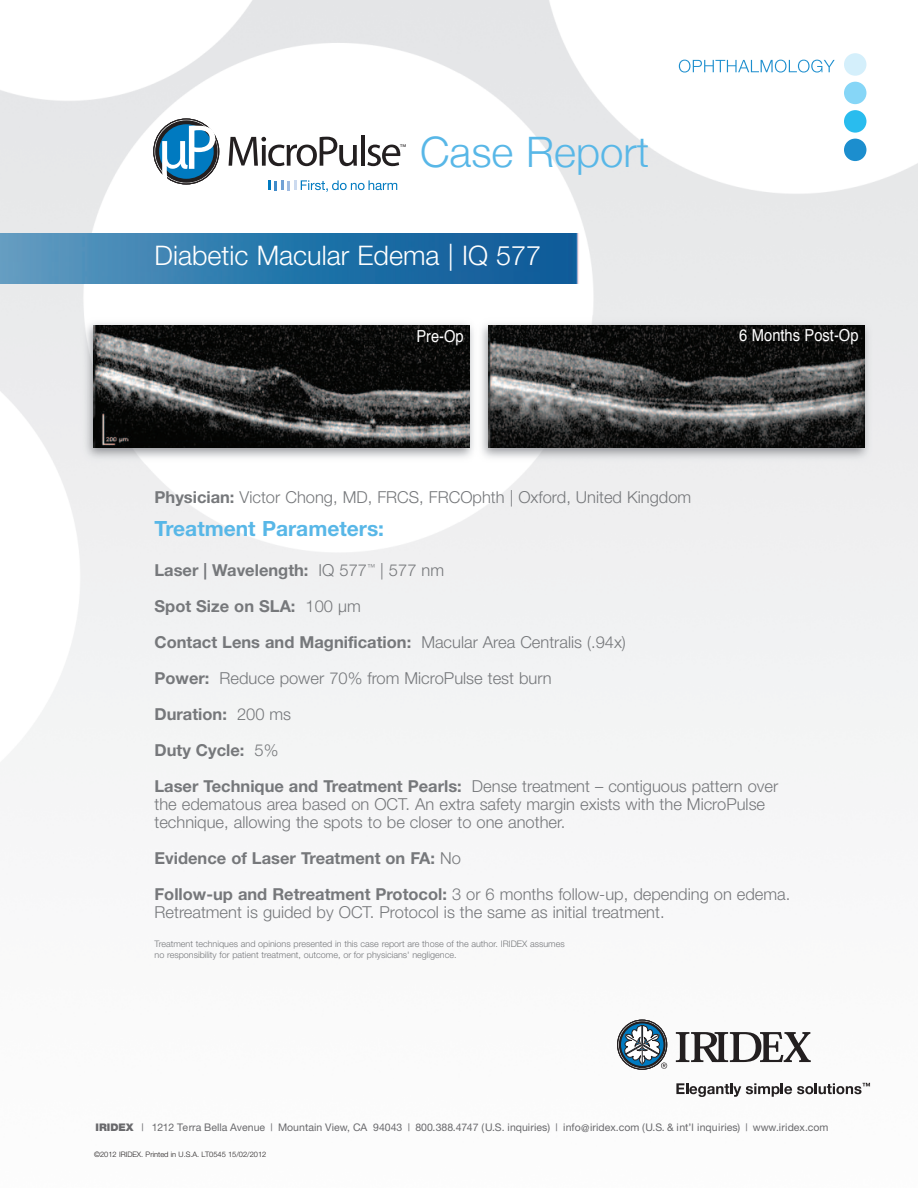
<style>
.page{position:relative;width:918px;height:1188px;background:#fff}
.page>*{position:absolute;margin:0;border:0;box-sizing:border-box;transform-origin:0 0}
.t1{font:300 42px "Helvetica Neue";color:#58b7e7}
.t2{font:300 27px "Helvetica Neue";color:#fff}
.t3{font:700 21px "Helvetica Neue";color:#58b7e7}
.t4{font:300 16.5px/36px "Helvetica Neue";color:#76787b}
.t5{font:700 16.5px/36px "Helvetica Neue";color:#76787b}
.t6{font:16.5px "Helvetica";color:#fff;scale:.89 1}
.t7{font:10.5px "Helvetica Neue";color:#69696c}
.t8{font:300 9px/10.8px "Helvetica Neue";color:#76787b}
.t9{font:300 7.5px "Helvetica Neue";color:#231f20}
.t10{font:6.6px "Helvetica Neue";color:#231f20}
.s1{font-weight:700}
.s2{font-weight:300}
.s3{font-weight:900}
</style>
<div class="page">
<img style="left:0;top:0;width:918px;height:1087px">
<svg style="left:679px;top:60px;width:156px;height:13px"></svg>
<div style="left:844px;top:139px;width:22px;height:22px;background:#1c8ece;border-radius:50%"></div>
<div style="left:844px;top:110px;width:22px;height:23px;background:#29bcee;border-radius:50%"></div>
<div style="left:844px;top:82px;width:22px;height:22px;background:#86d6f7;border-radius:50%"></div>
<div style="left:844px;top:53px;width:22px;height:23px;background:#d4effb;border-radius:50%"></div>
<svg style="left:229px;top:137px;width:128px;height:29px"></svg>
<hr style="left:361px;top:135px;width:4px;height:31px;background:#231f20">
<svg style="left:367px;top:145px;width:33px;height:21px"></svg>
<svg style="left:268px;top:180px;width:129px;height:12px"></svg>
<svg style="left:154px;top:119px;width:65px;height:65px"></svg>
<div style="left:155px;top:120px;width:63px;height:63px;border:4px solid #231f20;border-radius:50%"></div>
<div style="left:153px;top:119px;width:66px;height:65px;border:1px solid #231f20;border-radius:50%"></div>
<svg style="left:162px;top:125px;width:53px;height:54px"></svg>
<img style="left:80px;top:315px;width:394px;height:149px">
<img style="left:94px;top:325px;width:375px;height:123px">
<img style="left:482px;top:315px;width:394px;height:149px">
<img style="left:474px;top:315px;width:8px;height:149px">
<img style="left:488px;top:325px;width:376px;height:123px">
<img style="left:0;top:233px;width:580px;height:51px">
<div style="left:619px;top:1021px;width:47px;height:47px;border:2px solid #231f20;border-radius:50%"></div>
<div style="left:617px;top:1020px;width:50px;height:50px;border:1px solid #231f20;border-radius:50%"></div>
<svg style="left:622px;top:1025px;width:45px;height:44px"></svg>
<svg style="left:676px;top:1032px;width:135px;height:30px"></svg>
<svg style="left:676px;top:1083px;width:194px;height:14px"></svg>
<p class="t10" style="left:400px;top:143px;width:8px">™</p>
<h1 class="t1" style="left:420px;top:126px;width:231px">Case Report</h1>
<h2 class="t2" style="left:155px;top:246px;width:388px">Diabetic Macular Edema | IQ 577</h2>
<p class="t6" style="left:416px;top:329px;width:55px">Pre-Op</p>
<p class="t6" style="left:739px;top:329px;width:136px">6 Months Post-Op</p>
<p class="t4" style="left:155px;top:481px;width:538px"><span class="s1">Physician:</span> Victor Chong, MD, FRCS, FRCOphth | Oxford, United Kingdom</p>
<p class="t3" style="left:155px;top:521px;width:231px">Treatment Parameters:</p>
<p class="t4" style="left:155px;top:553px;width:625px"><span class="s1">Laser | Wavelength:</span> IQ 577<sup>™</sup> | 577 nm<br><span class="s1">Spot Size on SLA:</span> 100 µm<br><span class="s1">Contact Lens and Magnification:</span> Macular Area Centralis (.94x)<br><span class="s1">Power:</span> Reduce power 70% from MicroPulse test burn<br><span class="s1">Duration:</span> 200 ms<br><span class="s1">Duty Cycle:</span> 5%<br><span class="s1">Laser Technique and Treatment Pearls:</span> Dense treatment – contiguous pattern over</p>
<p class="t4" style="left:155px;top:796px;width:612px;line-height:18px">the edematous area based on OCT. An extra safety margin exists with the MicroPulse technique, allowing the spots to be closer to one another.</p>
<p class="t5" style="left:155px;top:841px;width:637px">Evidence of Laser Treatment on FA: <span class="s2">No<br></span>Follow-up and Retreatment Protocol: <span class="s2">3 or 6 months follow-up, depending on edema.</span></p>
<p class="t4" style="left:155px;top:895px;width:512px">Retreatment is guided by OCT. Protocol is the same as initial treatment.</p>
<p class="t8" style="left:155px;top:939px;width:412px">Treatment techniques and opinions presented in this case report are those of the author. IRIDEX assumes no responsibility for patient treatment, outcome, or for physicians' negligence.</p>
<p class="t7" style="left:96px;top:1124px;width:734px"><span class="s3">IRIDEX</span> | 1212 Terra Bella Avenue | Mountain View, CA 94043 | 800.388.4747 (U.S. inquiries) | info@iridex.com (U.S. &amp; int’l inquiries) | www.iridex.com</p>
<p class="t9" style="left:94px;top:1152px;width:174px">©2012 IRIDEX. Printed in U.S.A. LT0545 15/02/2012</p>
</div>
